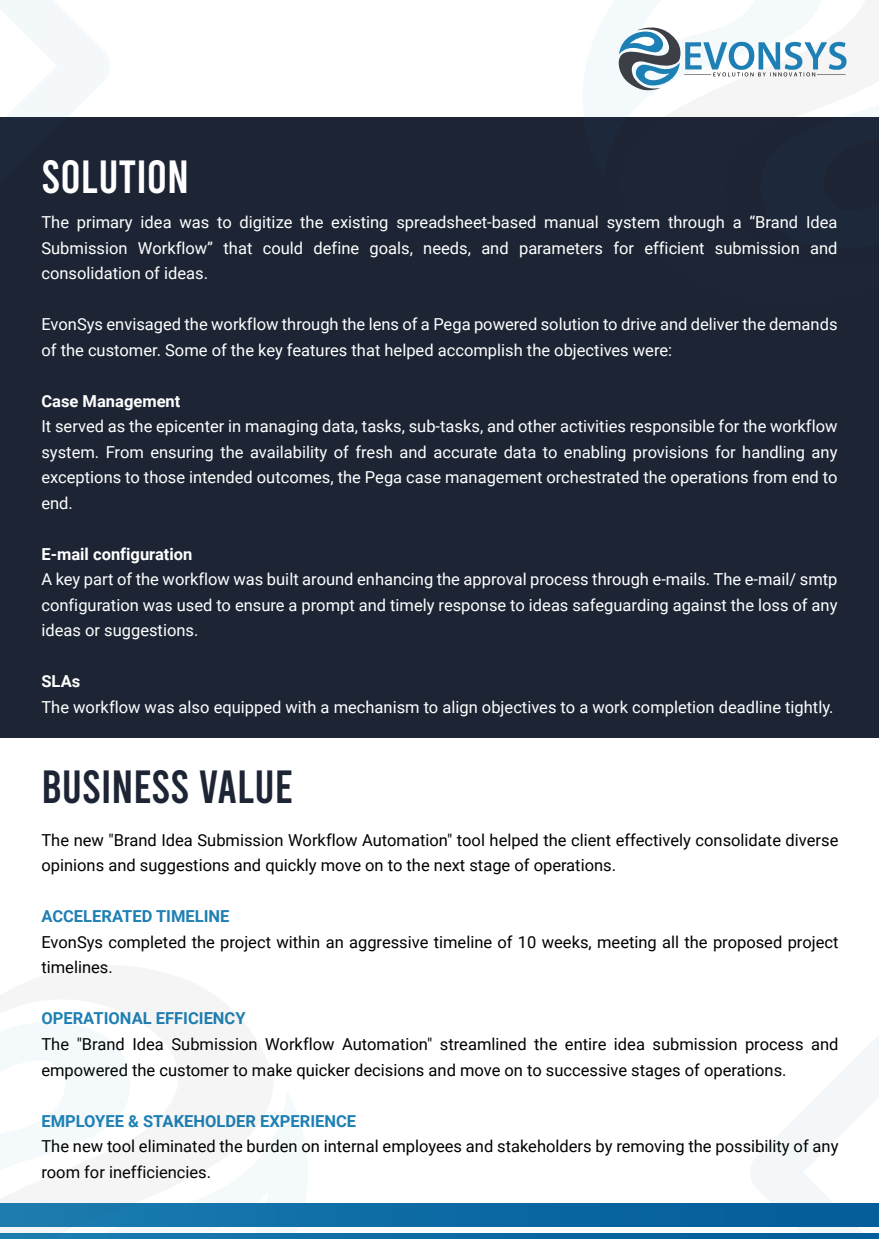
<style>
.page{position:relative;width:879px;height:1239px;background:#fff}
.page>*{position:absolute;margin:0;border:0;box-sizing:border-box;transform-origin:0 0}
.t1{font:46.5px "Bebas";color:#1d2535}
.t2{font:46.5px "Bebas";color:#fff}
.t3{font:16.5px/25.5px "Roboto";color:#fff;text-align:justify}
.t4{font:16.5px/25.5px "Roboto";color:#000}
.t5{font:700 16.5px "Roboto";color:#1e80b4}
.t6{font:700 16.5px "Roboto";color:#fff}
</style>
<div class="page">
<div style="left:0;top:117px;width:878px;height:620px;background:#1d2535"></div>
<div style="left:0;top:1233px;width:878px;height:5px;background:#0964a0"></div>
<div style="left:0;top:1202px;width:878px;height:24px;background:#0a67a1"></div>
<svg style="left:275px;top:1092px;width:33px;height:146px"></svg>
<svg style="left:0;top:1023px;width:275px;height:215px;fill:#f5f9fb"></svg>
<svg style="left:583px;top:4px;width:30px;height:113px;fill:#f4f9fb"></svg>
<svg style="left:613px;top:0;width:5px;height:117px"></svg>
<svg style="left:749px;top:1037px;width:129px;height:196px"></svg>
<svg style="left:0;top:0;width:110px;height:117px"></svg>
<svg style="left:618px;top:0;width:260px;height:117px"></svg>
<h1 class="t2" style="left:41px;top:153px;width:149px">SOLUTION</h1>
<p class="t3" style="left:41px;top:209px;width:797px">The primary idea was to digitize the existing spreadsheet-based manual system through a “Brand Idea Submission Workflow” that could define goals, needs, and parameters for efficient submission and consolidation of ideas.</p>
<p class="t3" style="left:41px;top:311px;width:797px">EvonSys envisaged the workflow through the lens of a Pega powered solution to drive and deliver the demands of the customer. Some of the key features that helped accomplish the objectives were:</p>
<p class="t6" style="left:41px;top:389px;width:140px">Case Management</p>
<p class="t3" style="left:41px;top:413px;width:797px">It served as the epicenter in managing data, tasks, sub-tasks, and other activities responsible for the workflow system. From ensuring the availability of fresh and accurate data to enabling provisions for handling any exceptions to those intended outcomes, the Pega case management orchestrated the operations from end to end.</p>
<p class="t6" style="left:41px;top:542px;width:152px">E-mail configuration</p>
<p class="t3" style="left:41px;top:566px;width:797px">A key part of the workflow was built around enhancing the approval process through e-mails. The e-mail/ smtp configuration was used to ensure a prompt and timely response to ideas safeguarding against the loss of any ideas or suggestions.</p>
<p class="t6" style="left:41px;top:669px;width:40px">SLAs</p>
<p class="t3" style="left:41px;top:693px;width:793px">The workflow was also equipped with a mechanism to align objectives to a work completion deadline tightly.</p>
<h1 class="t1" style="left:41px;top:763px;width:253px">BUSINESS VALUE</h1>
<p class="t4" style="left:41px;top:826px;width:798px">The new "Brand Idea Submission Workflow Automation" tool helped the client effectively consolidate diverse opinions and suggestions and quickly move on to the next stage of operations.</p>
<p class="t5" style="left:41px;top:904px;width:189px">ACCELERATED TIMELINE</p>
<p class="t4" style="left:41px;top:928px;width:798px">EvonSys completed the project within an aggressive timeline of 10 weeks, meeting all the proposed project timelines.</p>
<p class="t5" style="left:41px;top:1006px;width:206px">OPERATIONAL EFFICIENCY</p>
<p class="t4" style="left:41px;top:1030px;width:798px">The "Brand Idea Submission Workflow Automation" streamlined the entire idea submission process and empowered the customer to make quicker decisions and move on to successive stages of operations.</p>
<p class="t5" style="left:41px;top:1108px;width:316px">EMPLOYEE &amp; STAKEHOLDER EXPERIENCE</p>
<p class="t4" style="left:41px;top:1132px;width:798px">The new tool eliminated the burden on internal employees and stakeholders by removing the possibility of any room for inefficiencies.</p>
</div>
